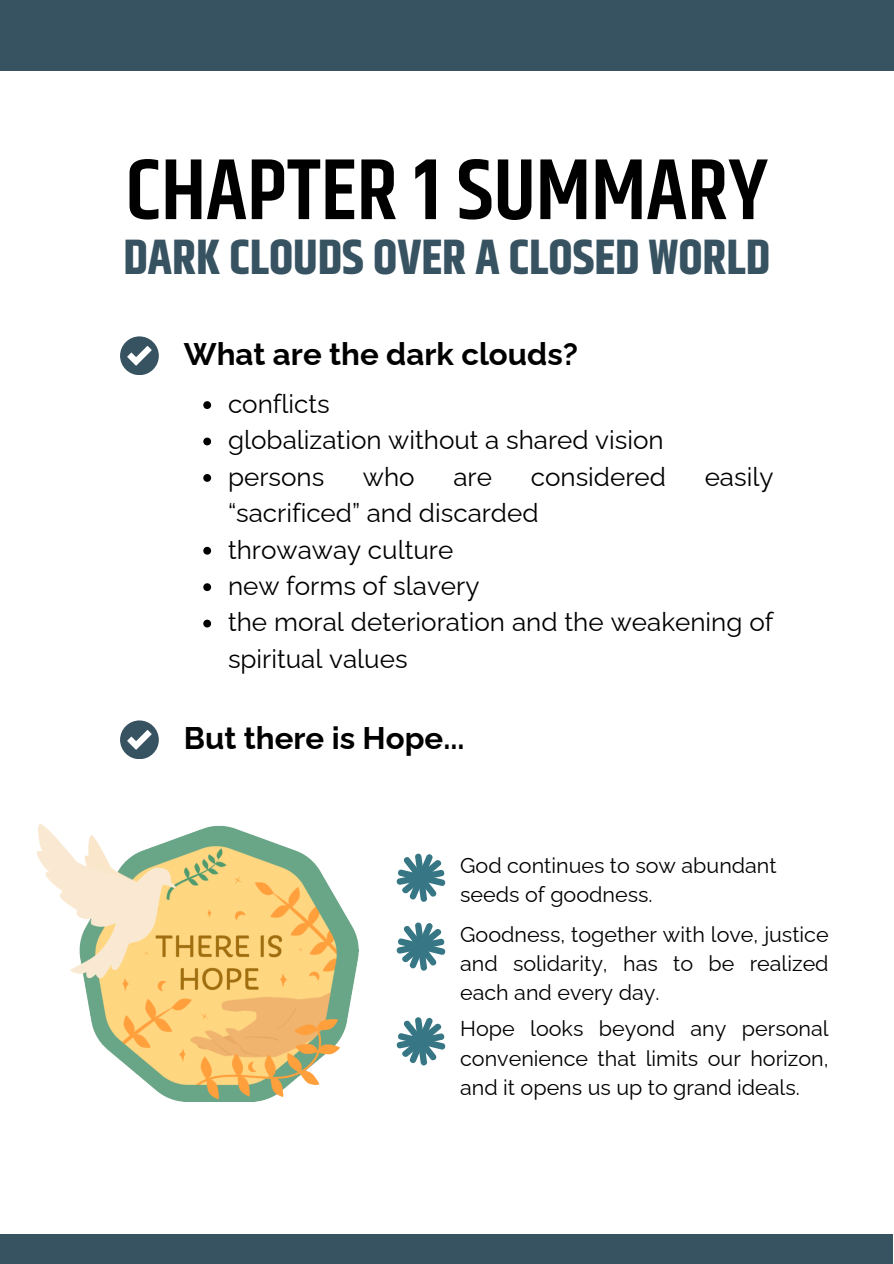
<style>
.page{position:relative;width:894px;height:1264px;background:#fff}
.page>*{position:absolute;margin:0;border:0;box-sizing:border-box;transform-origin:0 0}
.t1{font:600 87px "Khand";color:#000}
.t2{font:700 49.5px "Khand";color:#375260}
.t3{font:700 31.2px "Raleway";color:#000}
.t4{font:25.95px/36.5px "Raleway";color:#000}
.t5{font:21.45px/29.2px "Raleway";color:#000;text-align:justify}
</style>
<div class="page">
<div style="left:120px;top:336px;width:39px;height:39px;background:#375260;border-radius:50%"></div>
<svg style="left:127px;top:346px;width:25px;height:19px"></svg>
<div style="left:120px;top:720px;width:39px;height:39px;background:#375260;border-radius:50%"></div>
<svg style="left:127px;top:730px;width:25px;height:19px"></svg>
<div style="left:1px;top:1233px;width:891px;height:30px;background:#375260"></div>
<img style="left:37px;top:824px;width:322px;height:277px">
<svg style="left:396px;top:853px;width:50px;height:48px"></svg>
<svg style="left:203px;top:401px;width:8px;height:8px"></svg>
<svg style="left:203px;top:437px;width:8px;height:8px"></svg>
<svg style="left:203px;top:474px;width:8px;height:8px"></svg>
<svg style="left:203px;top:547px;width:8px;height:7px"></svg>
<svg style="left:203px;top:583px;width:8px;height:8px"></svg>
<svg style="left:203px;top:619px;width:8px;height:8px"></svg>
<svg style="left:396px;top:922px;width:50px;height:48px"></svg>
<svg style="left:396px;top:1017px;width:50px;height:48px"></svg>
<div style="left:0;top:0;width:893px;height:71px;background:#375260"></div>
<h1 class="t1" style="left:126px;top:128px;width:643px">CHAPTER 1 SUMMARY</h1>
<h2 class="t2" style="left:123px;top:222px;width:648px">DARK CLOUDS OVER A CLOSED WORLD</h2>
<h3 class="t3" style="left:184px;top:335px;width:395px">What are the dark clouds?</h3>
<p class="t4" style="left:228px;top:385px;width:437px">conflicts<br>globalization without a shared vision persons</p>
<p class="t4" style="left:363px;top:458px;width:53px">who</p>
<p class="t4" style="left:453px;top:458px;width:40px">are</p>
<p class="t4" style="left:530px;top:458px;width:137px">considered</p>
<p class="t4" style="left:704px;top:458px;width:70px">easily</p>
<p class="t4" style="left:228px;top:495px;width:547px">“sacrificed” and discarded<br>throwaway culture<br>new forms of slavery<br>the moral deterioration and the weakening of spiritual values</p>
<h3 class="t3" style="left:184px;top:719px;width:282px">But there is Hope...</h3>
<p class="t5" style="left:460px;top:850px;width:318px">God continues to sow abundant seeds of goodness.</p>
<p class="t5" style="left:460px;top:919px;width:370px">Goodness, together with love, justice and solidarity, has to be realized each and every day.</p>
<p class="t5" style="left:460px;top:1014px;width:370px">Hope looks beyond any personal convenience that limits our horizon, and it opens us up to grand ideals.</p>
</div>
